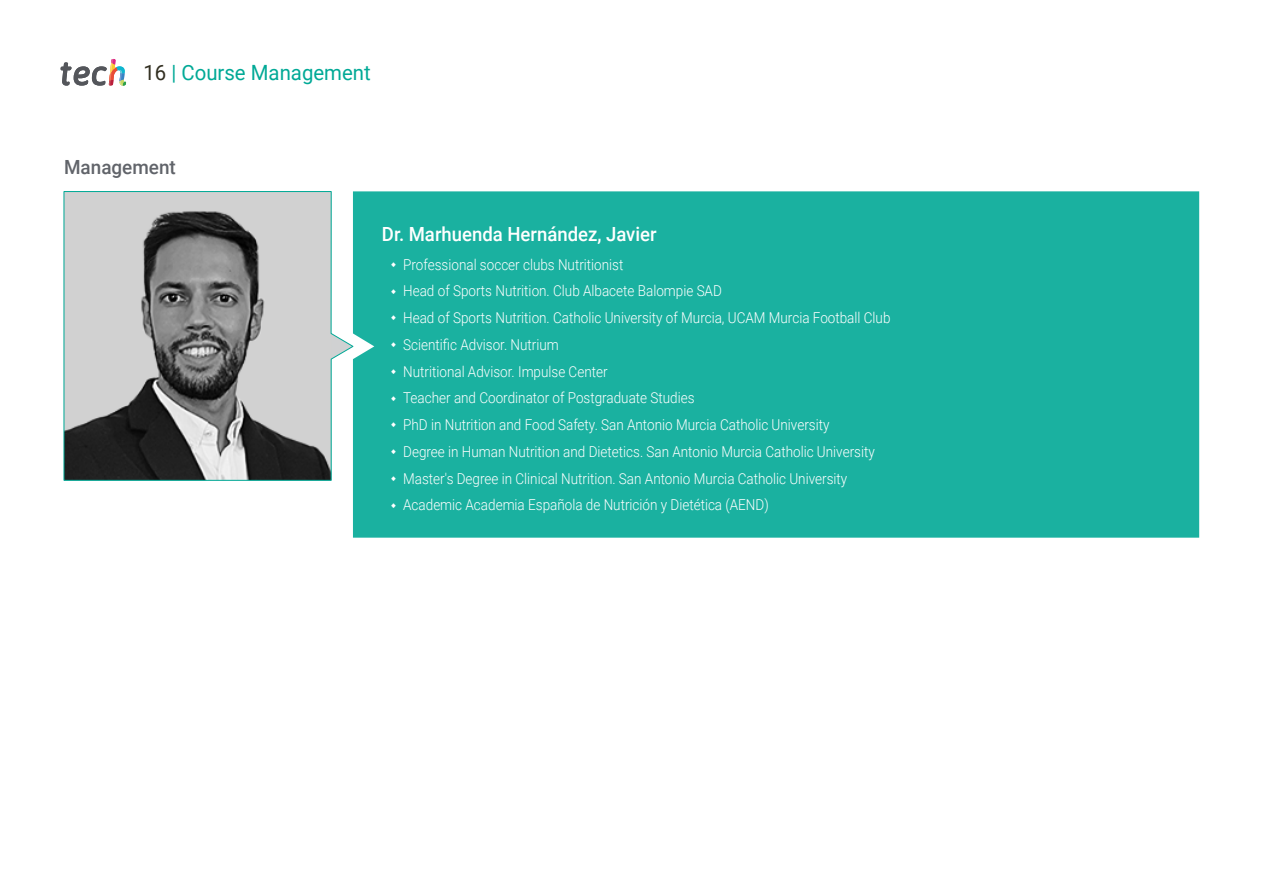
<style>
.page{position:relative;width:1263px;height:893px;background:#fff}
.page>*{position:absolute;margin:0;border:0;box-sizing:border-box;transform-origin:0 0}
.t1{font:21px "Roboto";color:#00a996}
.t2{font:500 19.5px "Roboto";color:#fff;scale:.95 1}
.t3{font:500 19.5px "Roboto";color:#61646a}
.t4{font:300 15px/26.7px "Roboto";color:#fff;scale:.9 1}
.s1{color:#312e20}
</style>
<div class="page">
<div style="left:353px;top:191px;width:846px;height:347px;background:#1ab1a0"></div>
<svg style="left:64px;top:191px;width:290px;height:290px;background:#9c9f9e"></svg>
<svg style="left:61px;top:59px;width:65px;height:27px"></svg>
<svg style="left:391px;top:262px;width:5px;height:5px"></svg>
<svg style="left:391px;top:289px;width:5px;height:5px"></svg>
<svg style="left:391px;top:315px;width:5px;height:5px"></svg>
<svg style="left:391px;top:342px;width:5px;height:5px"></svg>
<svg style="left:391px;top:369px;width:5px;height:5px"></svg>
<svg style="left:391px;top:396px;width:5px;height:5px"></svg>
<svg style="left:391px;top:422px;width:5px;height:5px"></svg>
<svg style="left:391px;top:449px;width:5px;height:5px"></svg>
<svg style="left:391px;top:476px;width:5px;height:5px"></svg>
<svg style="left:391px;top:503px;width:5px;height:5px"></svg>
<h1 class="t1" style="left:144px;top:57px;width:229px"><span class="s1">16</span> | Course Management</h1>
<h2 class="t3" style="left:64px;top:154px;width:113px">Management</h2>
<h2 class="t2" style="left:382px;top:220px;width:291px">Dr. Marhuenda Hernández, Javier</h2>
<p class="t4" style="left:403px;top:250px;width:543px">Professional soccer clubs Nutritionist<br>Head of Sports Nutrition. Club Albacete Balompie SAD<br>Head of Sports Nutrition. Catholic University of Murcia, UCAM Murcia Football Club Scientific Advisor. Nutrium<br>Nutritional Advisor. Impulse Center<br>Teacher and Coordinator of Postgraduate Studies<br>PhD in Nutrition and Food Safety. San Antonio Murcia Catholic University<br>Degree in Human Nutrition and Dietetics. San Antonio Murcia Catholic University Master's Degree in Clinical Nutrition. San Antonio Murcia Catholic University Academic Academia Española de Nutrición y Dietética (AEND)</p>
</div>
